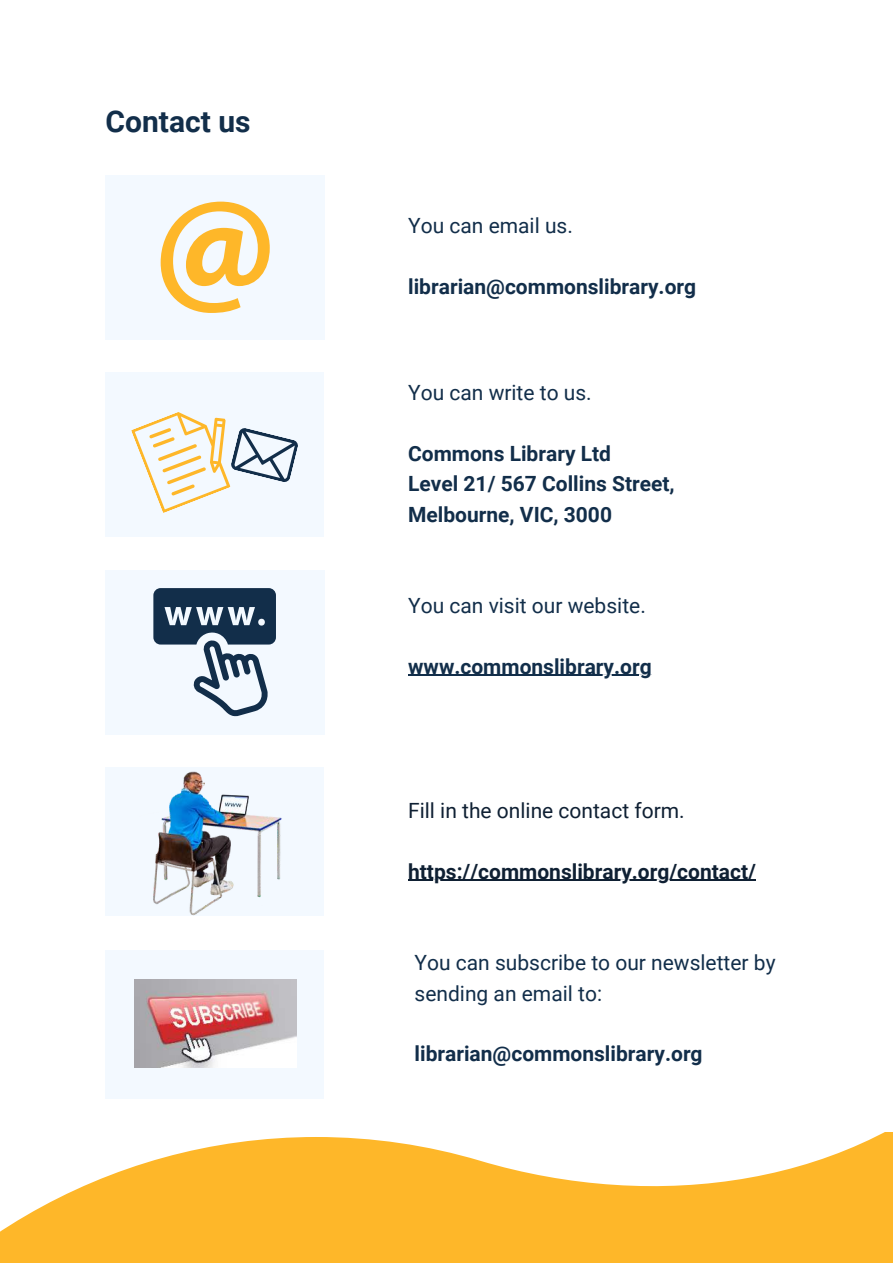
<style>
.page{position:relative;width:893px;height:1264px;background:#fff}
.page>*{position:absolute;margin:0;border:0;box-sizing:border-box;transform-origin:0 0}
.t1{font:700 30px "Roboto";color:#122e4a}
.t2{font:700 21px/30.3px "Roboto";color:#122e4a}
.t3{font:21px/30.3px "Roboto";color:#122e4a}
.t4{font:700 21px "Roboto";color:#0f2033}
.t5{font:21px "Roboto";color:#0f2033}
</style>
<div class="page">
<svg style="left:0;top:1132px;width:892px;height:130px;fill:#feb729"></svg>
<div style="left:106px;top:175px;width:218px;height:164px;background:#f3f9ff"></div>
<svg style="left:161px;top:202px;width:109px;height:111px"></svg>
<div style="left:106px;top:373px;width:218px;height:164px;background:#f3f9ff"></div>
<svg style="left:131px;top:412px;width:167px;height:101px"></svg>
<div style="left:106px;top:570px;width:218px;height:164px;background:#f3f9ff"></div>
<svg style="left:153px;top:588px;width:123px;height:128px"></svg>
<div style="left:106px;top:767px;width:218px;height:149px;background:#f3f9ff"></div>
<img style="left:153px;top:771px;width:129px;height:145px">
<hr style="left:408px;top:879px;width:348px;height:1px;background:#0f2033">
<div style="left:106px;top:950px;width:218px;height:148px;background:#f3f9ff"></div>
<img style="left:134px;top:979px;width:162px;height:88px">
<hr style="left:408px;top:674px;width:243px;height:2px;background:#122e4a">
<h1 class="t1" style="left:106px;top:101px;width:146px">Contact us</h1>
<p class="t3" style="left:408px;top:210px;width:166px">You can email us.</p>
<p class="t2" style="left:408px;top:270px;width:289px">librarian@commonslibrary.org</p>
<p class="t3" style="left:408px;top:377px;width:185px">You can write to us.</p>
<p class="t2" style="left:408px;top:437px;width:268px">Commons Library Ltd<br>Level 21/ 567 Collins Street,<br>Melbourne, VIC, 3000</p>
<p class="t3" style="left:408px;top:589px;width:239px">You can visit our website.</p>
<p class="t2" style="left:408px;top:650px;width:245px">www.commonslibrary.org</p>
<p class="t5" style="left:408px;top:795px;width:278px">Fill in the online contact form.</p>
<p class="t4" style="left:408px;top:856px;width:349px">https://commonslibrary.org/contact/</p>
<p class="t3" style="left:414px;top:946px;width:362px">You can subscribe to our newsletter by sending an email to:</p>
<p class="t2" style="left:414px;top:1037px;width:289px">librarian@commonslibrary.org</p>
</div>
